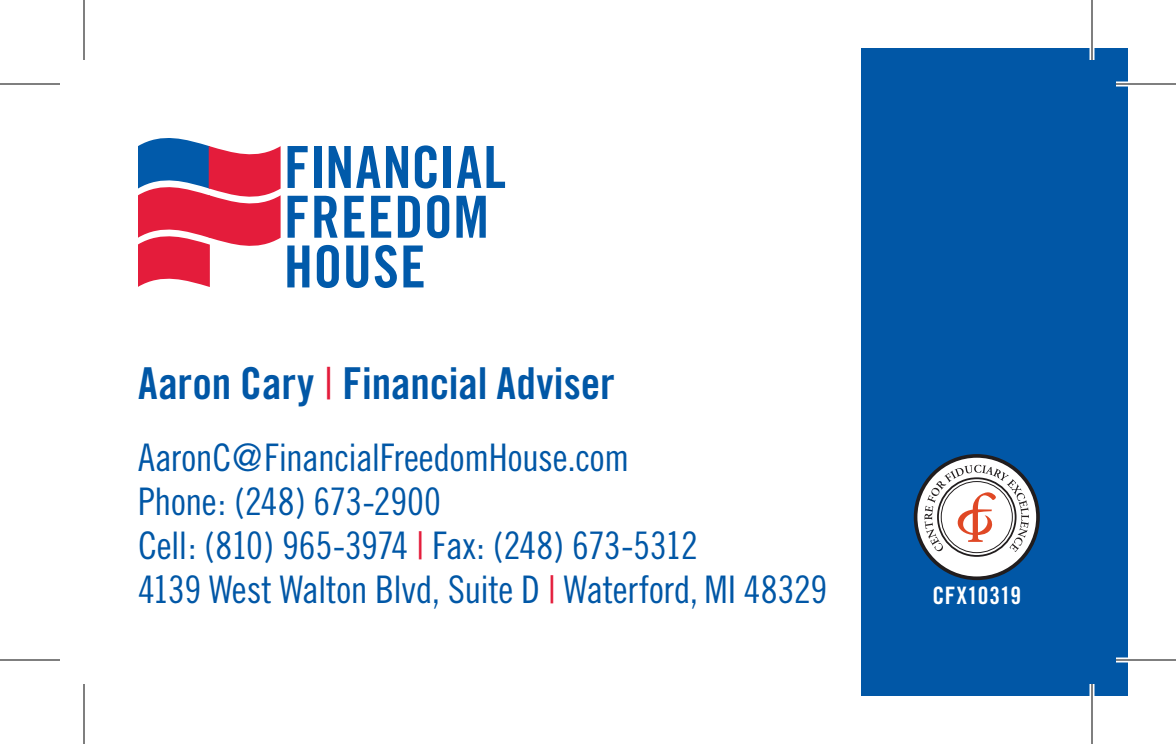
<style>
.page{position:relative;width:1176px;height:744px;background:#fff}
.page>*{position:absolute;margin:0;border:0;box-sizing:border-box;transform-origin:0 0}
.t1{font:44px "Trade Gothic Bold Cond Twenty";color:#0157a6}
.t2{font:38px/44px "Trade Gothic Cond Eighteen";letter-spacing:-.01em;color:#0157a6}
.t3{font:24px "Trade Gothic Bold Cond Twenty";letter-spacing:.015em;color:#fff}
.s1{font-family:"Trade Gothic Cond Eighteen";color:#e41c3b}
.s2{color:#e41c3b}
</style>
<div class="page">
<div style="left:862px;top:48px;width:266px;height:648px;background:#0157a6"></div>
<svg style="left:288px;top:146px;width:20px;height:42px"></svg>
<div style="left:314px;top:146px;width:7px;height:42px;background:#015aaa"></div>
<svg style="left:329px;top:146px;width:79px;height:42px"></svg>
<svg style="left:415px;top:145px;width:22px;height:44px"></svg>
<div style="left:444px;top:146px;width:7px;height:42px;background:#015aaa"></div>
<svg style="left:457px;top:146px;width:24px;height:42px"></svg>
<svg style="left:487px;top:146px;width:18px;height:42px"></svg>
<svg style="left:287px;top:245px;width:22px;height:42px"></svg>
<svg style="left:317px;top:245px;width:22px;height:43px"></svg>
<svg style="left:346px;top:245px;width:22px;height:43px"></svg>
<svg style="left:375px;top:245px;width:22px;height:43px"></svg>
<svg style="left:403px;top:245px;width:21px;height:42px"></svg>
<svg style="left:288px;top:196px;width:20px;height:42px"></svg>
<svg style="left:314px;top:196px;width:24px;height:42px"></svg>
<svg style="left:344px;top:196px;width:20px;height:42px"></svg>
<svg style="left:371px;top:196px;width:20px;height:42px"></svg>
<svg style="left:398px;top:196px;width:22px;height:42px"></svg>
<svg style="left:427px;top:195px;width:22px;height:43px"></svg>
<svg style="left:456px;top:196px;width:30px;height:42px"></svg>
<svg style="left:138px;top:138px;width:143px;height:149px"></svg>
<svg style="left:916px;top:456px;width:122px;height:122px;fill:#fff"></svg>
<div style="left:914px;top:454px;width:126px;height:126px;border:4px solid #211d1e;border-radius:50%"></div>
<svg style="left:924px;top:465px;width:105px;height:87px"></svg>
<hr style="left:1116px;top:82px;width:60px;height:4px;background:#fff">
<hr style="left:1116px;top:658px;width:60px;height:4px;background:#fff">
<hr style="left:1090px;top:0;width:4px;height:60px;background:#fff">
<hr style="left:1090px;top:684px;width:4px;height:60px;background:#fff">
<hr style="left:0;top:83px;width:60px;height:2px;background:#000">
<hr style="left:1116px;top:83px;width:60px;height:2px;background:#000">
<hr style="left:0;top:659px;width:60px;height:2px;background:#000">
<hr style="left:1116px;top:659px;width:60px;height:2px;background:#000">
<hr style="left:83px;top:0;width:2px;height:60px;background:#000">
<hr style="left:83px;top:684px;width:2px;height:60px;background:#000">
<hr style="left:1091px;top:0;width:2px;height:60px;background:#000">
<hr style="left:1091px;top:684px;width:2px;height:60px;background:#000">
<p class="t1" style="left:138px;top:357px;width:478px">Aaron Cary <span class="s1">|</span> Financial Adviser</p>
<p class="t2" style="left:138px;top:435px;width:691px">AaronC@FinancialFreedomHouse.com<br>Phone: (248) 673-2900<br>Cell: (810) 965-3974 <span class="s2">|</span> Fax: (248) 673-5312<br>4139 West Walton Blvd, Suite D <span class="s2">|</span> Waterford, MI 48329</p>
<p class="t3" style="left:932px;top:581px;width:90px">CFX10319</p>
</div>
